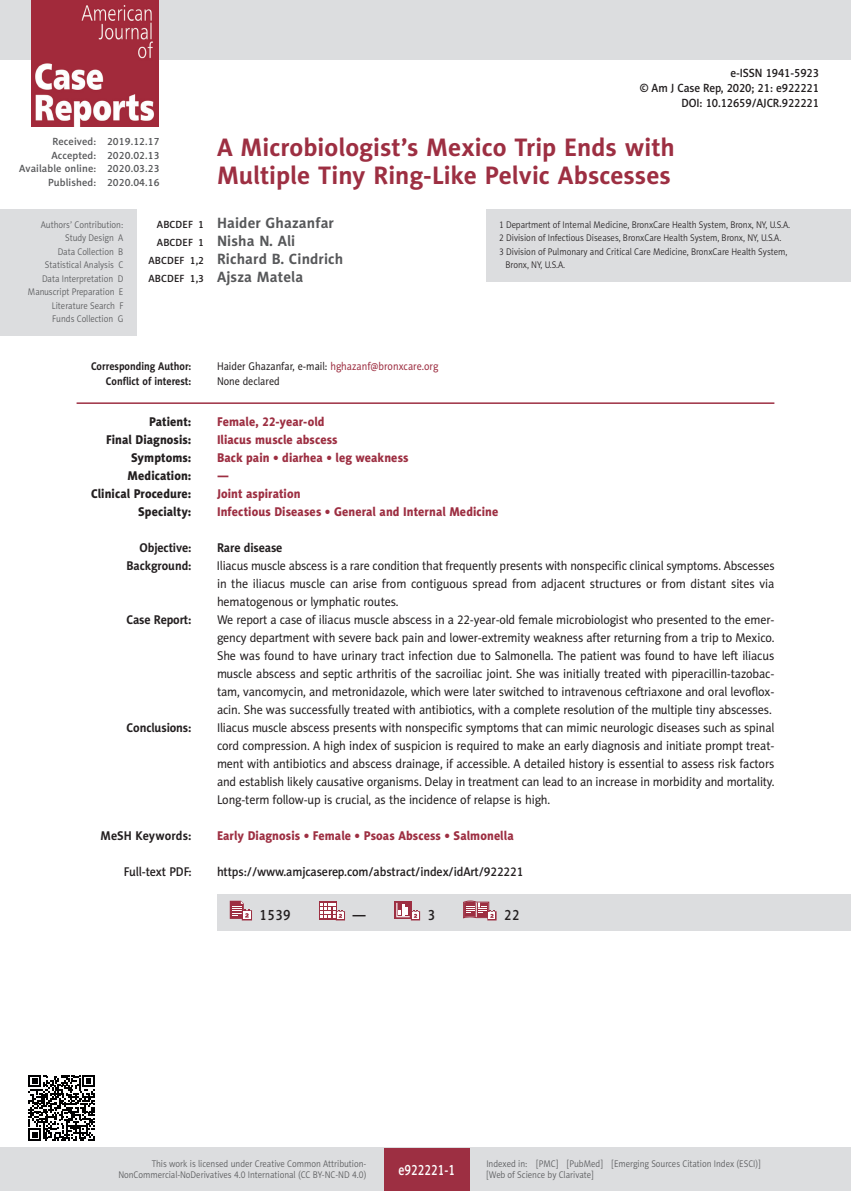
<style>
.page{position:relative;width:851px;height:1191px;background:#fff}
.page>*{position:absolute;margin:0;border:0;box-sizing:border-box;transform-origin:0 0}
.AJCR_Tytul{font:700 25.5px/28.5px "Naomi Sans EFN";color:#9d2f42}
.AJCR_Autorzy{font:700 15px "Naomi Sans EFN";letter-spacing:.01em;color:#57585a}
.AJCR_e-PAGINA{font:15px "Naomi Sans EFN Medium";color:#fff;scale:.8 1}
.AJCR_dane{font:15px "Naomi Sans EFN Medium";letter-spacing:.03em;color:#231f20;scale:.9 1}
.AJCR_Summary_body{font:12.75px/18px "Naomi Sans EFN";letter-spacing:-.01em;color:#231f20;text-align:justify;scale:.95 1}
.AJCR_Summary_body-2{font:12.75px/18px "Naomi Sans EFN";letter-spacing:-.01em;color:#231f20;text-align:justify;scale:.94 1}
.AJCR_keywords{font:12.75px "Naomi Sans EFN Heavy";letter-spacing:.005em;color:#9d2f42;scale:.95 1}
.AJCR_keywords-2{font:12.75px "Naomi Sans EFN Heavy";letter-spacing:.005em;color:#231f20;scale:.95 1}
.AJCR_full_text_pdf{font:12.75px "Naomi Sans EFN Medium";letter-spacing:-.01em;color:#231f20;scale:.95 1}
.AJCR_Summary_body-3{font:700 12.75px "Naomi Sans EFN";letter-spacing:-.01em;color:#231f20;scale:.95 1}
.AJCR_keywords-3{font:700 12.75px "Naomi Sans EFN";letter-spacing:.005em;color:#231f20;scale:.95 1}
.AJCR_Summary_body-4{font:700 12.75px "Naomi Sans EFN";letter-spacing:-.01em;color:#231f20;scale:.94 1}
.AJCR_full_text_pdf-2{font:12px "Naomi Sans EFN Medium";letter-spacing:-.01em;color:#231f20;scale:.95 1}
.AJCR_Adres{font:11.25px "Naomi Sans EFN";color:#231f20;scale:.9 1}
.AJCR_Adres-2{font:700 11.25px "Naomi Sans EFN";color:#231f20;scale:.9 1}
.t1{font:10.5px "Naomi Sans EFN Medium";letter-spacing:.01em;color:#57585a}
.t2{font:9.75px/11.2px "Naomi Sans EFN Light";color:#57585a;scale:.9 1}
.AJCR_Afiliacja{font:9.75px/13.5px "Naomi Sans EFN Light";color:#231f20;scale:.9 1}
.s1{font-family:"Naomi Sans EFN Medium";font-weight:400;font-size:10.5px;color:#231f20}
.s2{color:#9d2f42}
</style>
<div class="page">
<div style="left:217px;top:894px;width:633px;height:36px;background:#dcdddf"></div>
<svg style="left:230px;top:900px;width:22px;height:20px"></svg>
<div style="left:319px;top:901px;width:17px;height:18px;background:#9d2f42"></div>
<svg style="left:320px;top:902px;width:25px;height:18px"></svg>
<div style="left:394px;top:901px;width:18px;height:18px;background:#9d2f42"></div>
<svg style="left:396px;top:903px;width:24px;height:17px"></svg>
<svg style="left:463px;top:900px;width:33px;height:20px"></svg>
<hr style="left:77px;top:402px;width:697px;height:2px;background:#9d2f42">
<div style="left:0;top:210px;width:136px;height:126px;background:#dcdddf"></div>
<div style="left:486px;top:210px;width:364px;height:72px;background:#dcdddf"></div>
<svg style="left:28px;top:1075px;width:67px;height:66px"></svg>
<div style="left:0;top:0;width:850px;height:60px;background:#dcdddf"></div>
<img style="left:32px;top:0;width:127px;height:127px">
<div style="left:0;top:1148px;width:850px;height:43px;background:#dcdddf"></div>
<div style="left:384px;top:1147px;width:85px;height:43px;background:#9d2f42"></div>
<p class="AJCR_full_text_pdf-2" style="left:730px;top:66px;width:95px">e-ISSN 1941-5923</p>
<p class="AJCR_full_text_pdf-2" style="left:639px;top:81px;width:190px">© Am J Case Rep, 2020; 21: e922221</p>
<p class="AJCR_full_text_pdf-2" style="left:681px;top:96px;width:146px">DOI: 10.12659/AJCR.922221</p>
<p class="AJCR_Tytul" style="left:217px;top:133px;width:459px">A Microbiologist’s Mexico Trip Ends with<br>Multiple Tiny Ring-Like Pelvic Abscesses</p>
<p class="AJCR_Autorzy" style="left:157px;top:214px;width:178px"><span class="s1">ABCDEF 1</span> Haider Ghazanfar</p>
<p class="AJCR_Autorzy" style="left:157px;top:232px;width:140px"><span class="s1">ABCDEF 1</span> Nisha N. Ali</p>
<p class="AJCR_Autorzy" style="left:148px;top:250px;width:196px"><span class="s1">ABCDEF 1,2</span> Richard B. Cindrich</p>
<p class="AJCR_Autorzy" style="left:148px;top:268px;width:156px"><span class="s1">ABCDEF 1,3</span> Ajsza Matela</p>
<p class="t1" style="left:52px;top:136px;width:109px">Received: 2019.12.17</p>
<p class="t1" style="left:51px;top:149px;width:110px">Accepted: 2020.02.13</p>
<p class="t1" style="left:19px;top:163px;width:142px">Available online: 2020.03.23</p>
<p class="t1" style="left:48px;top:176px;width:113px">Published: 2020.04.16</p>
<p class="t2" style="left:41px;top:219px;width:93px">Authors’ Contribution:</p>
<p class="t2" style="left:65px;top:232px;width:66px">Study Design A</p>
<p class="t2" style="left:58px;top:246px;width:74px">Data Collection B</p>
<p class="t2" style="left:45px;top:259px;width:89px">Statistical Analysis C</p>
<p class="t2" style="left:42px;top:273px;width:92px">Data Interpretation D</p>
<p class="t2" style="left:28px;top:286px;width:107px">Manuscript Preparation E</p>
<p class="t2" style="left:52px;top:300px;width:81px">Literature Search F</p>
<p class="t2" style="left:52px;top:313px;width:80px">Funds Collection G</p>
<p class="AJCR_Afiliacja" style="left:499px;top:218px;width:325px">1 Department of Internal Medicine, BronxCare Health System, Bronx, NY, U.S.A.</p>
<p class="AJCR_Afiliacja" style="left:499px;top:231px;width:315px">2 Division of Infectious Diseases, BronxCare Health System, Bronx, NY, U.S.A.</p>
<p class="AJCR_Afiliacja" style="left:505px;top:245px;width:315px;text-indent:-6px">3 Division of Pulmonary and Critical Care Medicine, BronxCare Health System,<br>Bronx, NY, U.S.A.</p>
<p class="AJCR_Adres-2" style="left:91px;top:359px;width:113px">Corresponding Author:</p>
<p class="AJCR_Adres" style="left:217px;top:359px;width:247px">Haider Ghazanfar, e-mail: <span class="s2">hghazanf@bronxcare.org</span></p>
<p class="AJCR_Adres-2" style="left:106px;top:375px;width:97px">Conflict of interest:</p>
<p class="AJCR_Adres" style="left:217px;top:375px;width:71px">None declared</p>
<p class="AJCR_keywords-2" style="left:149px;top:414px;width:46px">Patient:</p>
<p class="AJCR_keywords" style="left:217px;top:414px;width:115px">Female, 22-year-old</p>
<p class="AJCR_keywords-2" style="left:106px;top:432px;width:91px">Final Diagnosis:</p>
<p class="AJCR_keywords" style="left:217px;top:432px;width:128px">Iliacus muscle abscess</p>
<p class="AJCR_keywords-2" style="left:131px;top:450px;width:65px">Symptoms:</p>
<p class="AJCR_keywords" style="left:217px;top:450px;width:203px">Back pain • diarhea • leg weakness</p>
<p class="AJCR_keywords-2" style="left:128px;top:468px;width:69px">Medication:</p>
<p class="AJCR_keywords" style="left:217px;top:468px;width:14px">—</p>
<p class="AJCR_keywords-2" style="left:91px;top:486px;width:107px">Clinical Procedure:</p>
<p class="AJCR_keywords" style="left:217px;top:486px;width:89px">Joint aspiration</p>
<p class="AJCR_keywords-2" style="left:138px;top:504px;width:58px">Specialty:</p>
<p class="AJCR_keywords" style="left:217px;top:504px;width:297px">Infectious Diseases • General and Internal Medicine</p>
<p class="AJCR_Summary_body-3" style="left:139px;top:540px;width:56px">Objective:</p>
<p class="AJCR_Summary_body-3" style="left:217px;top:540px;width:70px">Rare disease</p>
<p class="AJCR_Summary_body-4" style="left:126px;top:558px;width:71px">Background:</p>
<p class="AJCR_Summary_body-2" style="left:217px;top:557px;width:594px">Iliacus muscle abscess is a rare condition that frequently presents with nonspecific clinical symptoms. Abscesses in the iliacus muscle can arise from contiguous spread from adjacent structures or from distant sites via hematogenous or lymphatic routes.</p>
<p class="AJCR_Summary_body-3" style="left:126px;top:612px;width:70px">Case Report:</p>
<p class="AJCR_Summary_body" style="left:217px;top:611px;width:588px">We report a case of iliacus muscle abscess in a 22-year-old female microbiologist who presented to the emer&shy;gency department with severe back pain and lower-extremity weakness after returning from a trip to Mexico.<br>She was found to have urinary tract infection due to Salmonella. The patient was found to have left iliacus muscle abscess and septic arthritis of the sacroiliac joint. She was initially treated with piperacillin-tazobac&shy;tam, vancomycin, and metronidazole, which were later switched to intravenous ceftriaxone and oral levoflox&shy;acin. She was successfully treated with antibiotics, with a complete resolution of the multiple tiny abscesses.</p>
<p class="AJCR_Summary_body-3" style="left:127px;top:720px;width:70px">Conclusions:</p>
<p class="AJCR_Summary_body" style="left:217px;top:719px;width:588px">Iliacus muscle abscess presents with nonspecific symptoms that can mimic neurologic diseases such as spinal cord compression. A high index of suspicion is required to make an early diagnosis and initiate prompt treat&shy;ment with antibiotics and abscess drainage, if accessible. A detailed history is essential to assess risk factors and establish likely causative organisms. Delay in treatment can lead to an increase in morbidity and mortality.<br>Long-term follow-up is crucial, as the incidence of relapse is high.</p>
<p class="AJCR_keywords-3" style="left:100px;top:828px;width:97px">MeSH Keywords:</p>
<p class="AJCR_keywords" style="left:217px;top:828px;width:314px">Early Diagnosis • Female • Psoas Abscess • Salmonella</p>
<p class="AJCR_full_text_pdf" style="left:124px;top:864px;width:73px">Full-text PDF:</p>
<p class="AJCR_full_text_pdf" style="left:217px;top:864px;width:324px">https://www.amjcaserep.com/abstract/index/idArt/922221</p>
<p class="AJCR_dane" style="left:259px;top:906px;width:36px">1539</p>
<p class="AJCR_dane" style="left:352px;top:906px;width:16px">—</p>
<p class="AJCR_dane" style="left:427px;top:906px;width:10px">3</p>
<p class="AJCR_dane" style="left:504px;top:906px;width:19px">22</p>
<p class="t2" style="left:118px;top:1158px;width:277px;text-align:right">This work is licensed under Creative Common Attribution-<br>NonCommercial-NoDerivatives 4.0 International (CC BY-NC-ND 4.0)</p>
<p class="AJCR_e-PAGINA" style="left:398px;top:1160px;width:72px">e922221-1</p>
<p class="t2" style="left:486px;top:1158px;width:306px">Indexed in: [PMC] [PubMed] [Emerging Sources Citation Index (ESCI)] [Web of Science by Clarivate]</p>
</div>
